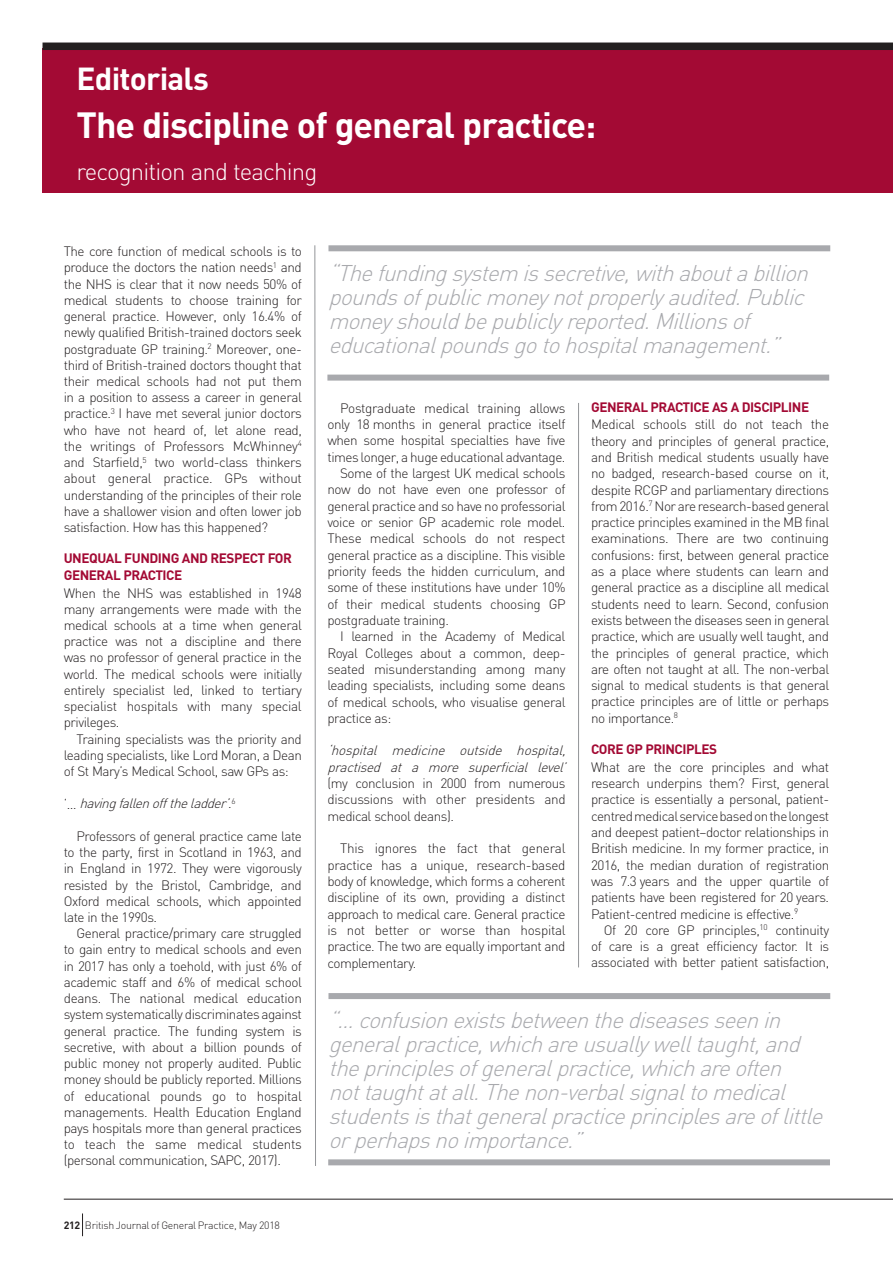
<style>
.page{position:relative;width:893px;height:1263px;background:#fff}
.page>*{position:absolute;margin:0;border:0;box-sizing:border-box;transform-origin:0 0}
.t1{font:700 36px "DIN";letter-spacing:-.03em;color:#fff}
.t2{font:700 31.5px "DIN";letter-spacing:-.025em;color:#fff}
.t3{font:300 24px "DIN";letter-spacing:-.035em;color:#fff}
.t4{font:italic 300 22.5px/24px "DIN";color:#a8a9ad}
.t5{font:300 13.5px/16.2px "DIN";letter-spacing:-.035em;color:#231f20;text-align:justify}
.t6{font:italic 300 13.5px/16.4px "DIN";color:#231f20}
.t7{font:700 13.5px/16.5px "DIN";letter-spacing:-.035em;color:#a30a34}
.t8{font:300 10.5px "DIN";letter-spacing:-.025em;color:#231f20}
.s1{font-style:normal}
.s2{font-weight:700}
</style>
<div class="page">
<div style="left:43px;top:49px;width:850px;height:144px;background:#a30a34"></div>
<svg style="left:314px;top:245px;width:2px;height:921px;background:#c8c9ca"></svg>
<hr style="left:578px;top:403px;width:1px;height:564px;background:#939598">
<div style="left:43px;top:43px;width:850px;height:7px;background:#231f20"></div>
<hr style="left:64px;top:1199px;width:829px;height:1px;background:#231f20">
<svg style="left:82px;top:1213px;width:1px;height:23px"></svg>
<div style="left:327px;top:375px;width:502px;height:6px;background:#a8a9ad"></div>
<div style="left:328px;top:245px;width:502px;height:6px;background:#a8a9ad"></div>
<div style="left:328px;top:1159px;width:502px;height:6px;background:#a8a9ad"></div>
<div style="left:328px;top:993px;width:502px;height:6px;background:#a8a9ad"></div>
<h2 class="t2" style="left:77px;top:58px;width:134px">Editorials</h2>
<h1 class="t1" style="left:77px;top:101px;width:521px">The discipline of general practice:</h1>
<h3 class="t3" style="left:77px;top:157px;width:242px">recognition and teaching</h3>
<p class="t5" style="left:64px;top:243px;width:240px">The core function of medical schools is to produce the doctors the nation needs<sup>1</sup> and the NHS is clear that it now needs 50% of medical students to choose training for general practice. However, only 16.4% of newly qualified British-trained doctors seek postgraduate GP training.<sup>2</sup> Moreover, one&shy;third of British-trained doctors thought that their medical schools had not put them in a position to assess a career in general practice.<sup>3</sup> I have met several junior doctors who have not heard of, let alone read, the writings of Professors McWhinney<sup>4 </sup>and Starfield,<sup>5</sup> two world-class thinkers about general practice. GPs without understanding of the principles of their role have a shallower vision and often lower job satisfaction. How has this happened?</p>
<p class="t7" style="left:64px;top:550px;width:230px">UNEQUAL FUNDING AND RESPECT FOR<br>GENERAL PRACTICE</p>
<p class="t5" style="left:64px;top:584px;width:240px">When the NHS was established in 1948 many arrangements were made with the medical schools at a time when general practice was not a discipline and there was no professor of general practice in the world. The medical schools were initially entirely specialist led, linked to tertiary specialist hospitals with many special privileges.</p>
<p class="t5" style="left:64px;top:730px;width:240px;text-indent:13px">Training specialists was the priority and leading specialists, like Lord Moran, a Dean of St Mary’s Medical School, saw GPs as:</p>
<p class="t6" style="left:64px;top:795px;width:173px"><span class="s1">‘ …</span> havingfallenofftheladder’<span class="s1">.</span> <sup>6</sup></p>
<p class="t5" style="left:64px;top:828px;width:240px;text-indent:13px">Professors of general practice came late to the party, first in Scotland in 1963, and in England in 1972. They were vigorously resisted by the Bristol, Cambridge, and Oxford medical schools, which appointed late in the 1990s.</p>
<p class="t5" style="left:64px;top:925px;width:240px;text-indent:13px">General practice/primary care struggled to gain entry to medical schools and even in 2017 has only a toehold, with just 6% of academic staff and 6% of medical school deans. The national medical education system systematically discriminates against general practice. The funding system is secretive, with about a billion pounds of public money not properly audited. Public money should be publicly reported. Millions of educational pounds go to hospital managements. Health Education England pays hospitals more than general practices to teach the same medical students (personal communication, SAPC, 2017).</p>
<p class="t8" style="left:64px;top:1219px;width:218px"><span class="s2">212</span> British Journal of General Practice, May 2018</p>
<h3 class="t4" style="left:328px;top:261px;width:488px">“Thefundingsystem issecretive,withaboutabillion poundsofpublicmoneynotproperlyaudited.Public moneyshouldbepubliclyreported.Millionsof educationalpoundsgotohospitalmanagement.”</h3>
<p class="t5" style="left:340px;top:400px;width:227px">Postgraduate medical training allows</p>
<p class="t5" style="left:327px;top:416px;width:240px">only 18 months in general practice itself</p>
<p class="t5" style="left:327px;top:432px;width:240px">when some hospital specialties have five</p>
<p class="t5" style="left:327px;top:449px;width:240px">times longer, a huge educational advantage.</p>
<p class="t5" style="left:340px;top:465px;width:227px">Some of the largest UK medical schools</p>
<p class="t5" style="left:327px;top:481px;width:240px">now do not have even one professor of</p>
<p class="t5" style="left:327px;top:498px;width:240px">general practice and so have no professorial</p>
<p class="t5" style="left:327px;top:514px;width:240px">voice or senior GP academic role model.</p>
<p class="t5" style="left:327px;top:530px;width:240px">These medical schools do not respect</p>
<p class="t5" style="left:327px;top:547px;width:240px">general practice as a discipline. This visible</p>
<p class="t5" style="left:327px;top:563px;width:240px">priority feeds the hidden curriculum, and</p>
<p class="t5" style="left:327px;top:579px;width:240px">some of these institutions have under 10%</p>
<p class="t5" style="left:327px;top:596px;width:240px">of their medical students choosing GP</p>
<p class="t5" style="left:327px;top:612px;width:123px">postgraduate training.</p>
<p class="t5" style="left:340px;top:628px;width:227px">I learned in the Academy of Medical</p>
<p class="t5" style="left:327px;top:645px;width:240px">Royal Colleges about a common, deep-</p>
<p class="t5" style="left:327px;top:661px;width:240px">seated misunderstanding among many</p>
<p class="t5" style="left:327px;top:677px;width:240px">leading specialists, including some deans</p>
<p class="t5" style="left:327px;top:693px;width:240px">of medical schools, who visualise general</p>
<p class="t5" style="left:327px;top:710px;width:65px">practice as:</p>
<p class="t6" style="left:327px;top:742px;width:244px">‘hospital medicine outside hospital, practised at a more superficial level’</p>
<p class="t5" style="left:327px;top:775px;width:240px">(my conclusion in 2000 from numerous discussions with other presidents and medical school deans).</p>
<p class="t5" style="left:327px;top:840px;width:240px;text-indent:13px">This ignores the fact that general practice has a unique, research-based body of knowledge, which forms a coherent discipline of its own, providing a distinct approach to medical care. General practice is not better or worse than hospital practice. The two are equally important and complementary.</p>
<p class="t7" style="left:591px;top:398px;width:220px">GENERAL PRACTICE AS A DISCIPLINE</p>
<p class="t5" style="left:591px;top:416px;width:240px">Medical schools still do not teach the theory and principles of general practice, and British medical students usually have no badged, research-based course on it, despite RCGP and parliamentary directions from 2016.<sup>7</sup> Nor are research-based general practice principles examined in the MB final examinations. There are two continuing confusions: first, between general practice as a place where students can learn and general practice as a discipline all medical students need to learn. Second, confusion exists between the diseases seen in general practice, which are usually well taught, and the principles of general practice, which are often not taught at all. The non-verbal signal to medical students is that general practice principles are of little or perhaps no importance.<sup>8</sup></p>
<p class="t7" style="left:591px;top:740px;width:128px">CORE GP PRINCIPLES</p>
<p class="t5" style="left:591px;top:759px;width:240px">What are the core principles and what research underpins them? First, general practice is essentially a personal, patient&shy;centred medical service based on the longest and deepest patient–doctor relationships in British medicine. In my former practice, in 2016, the median duration of registration was 7.3 years and the upper quartile of patients have been registered for 20 years.<br>Patient-centred medicine is effective.<sup>9</sup></p>
<p class="t5" style="left:591px;top:922px;width:240px;text-indent:13px">Of 20 core GP principles,<sup>10</sup> continuity of care is a great efficiency factor. It is associated with better patient satisfaction,</p>
<p class="t4" style="left:328px;top:1008px;width:502px">“… confusionexistsbetweenthediseasesseenin generalpractice,whichareusuallywelltaught,and theprinciplesofgeneralpractice,whichareoften nottaughtatall.Thenon-verbalsignaltomedical studentsisthatgeneralpracticeprinciplesareoflittle orperhapsnoimportance.”</p>
</div>
